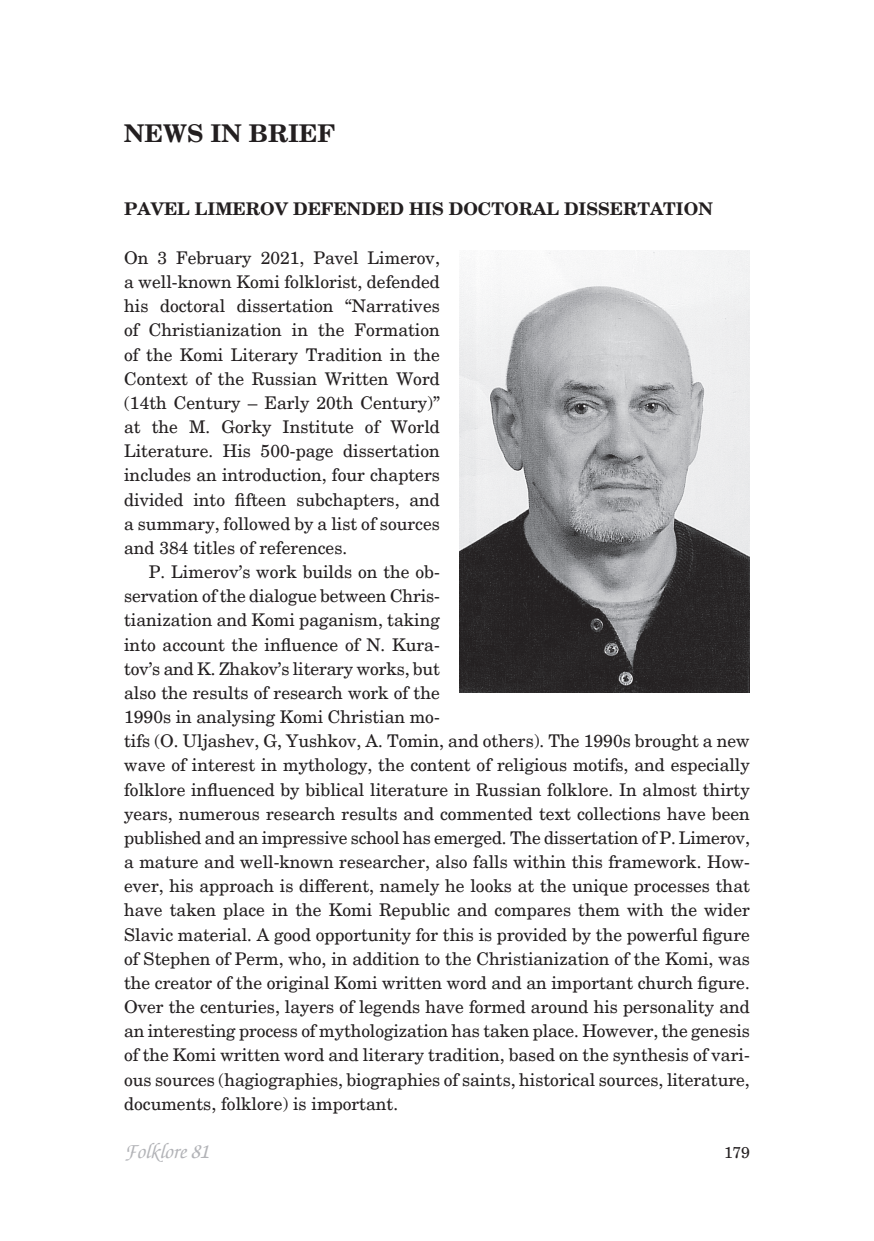
<style>
.page{position:relative;width:874px;height:1241px;background:#fff}
.page>*{position:absolute;margin:0;border:0;box-sizing:border-box;transform-origin:0 0}
.t1{font:700 24.5px "New Century Schlbk";color:#231f20}
.t2{font:italic 500 21px "Zapf Chancery";color:#b2b3b7}
.t3{font:17.5px/24.2px "New Century Schlbk";color:#231f20;text-align:justify}
.t4{font:700 17.5px "New Century Schlbk";color:#231f20}
.t5{font:15.75px "New Century Schlbk";color:#231f20}
</style>
<div class="page">
<img style="left:459px;top:251px;width:290px;height:441px">
<h1 class="t1" style="left:124px;top:118px;width:212px">NEWS IN BRIEF</h1>
<p class="t4" style="left:124px;top:197px;width:590px">PAVEL LIMEROV DEFENDED HIS DOCTORAL DISSERTATION</p>
<p class="t3" style="left:124px;top:246px;width:317px">On 3 February 2021, Pavel Limerov, a well-known Komi folklorist, defended his doctoral dissertation “Narratives of Christianization in the Formation of the Komi Literary Tradition in the Context of the Russian Written Word (14th Century – Early 20th Century)” at the M. Gorky Institute of World Literature. His 500-page dissertation includes an introduction, four chapters divided into fifteen subchapters, and a summary, followed by a list of sources and 384 titles of references.</p>
<p class="t3" style="left:124px;top:560px;width:627px;text-align:left;text-indent:25px">P. Limerov’s work builds on the ob-<br>servation of the dialogue between Chris-<br>tianization and Komi paganism, taking<br>into account the influence of N. Kura-<br>tov’s and K. Zhakov’s literary works, but<br>also the results of research work of the<br>1990s in analysing Komi Christian mo-<br>tifs (O. Uljashev, G, Yushkov, A. Tomin, and others). The 1990s brought a new wave of interest in mythology, the content of religious motifs, and especially folklore influenced by biblical literature in Russian folklore. In almost thirty years, numerous research results and commented text collections have been published and an impressive school has emerged. The dissertation of P. Limerov, a mature and well-known researcher, also falls within this framework. How&shy;ever, his approach is different, namely he looks at the unique processes that have taken place in the Komi Republic and compares them with the wider Slavic material. A good opportunity for this is provided by the powerful figure of Stephen of Perm, who, in addition to the Christianization of the Komi, was the creator of the original Komi written word and an important church figure.<br>Over the centuries, layers of legends have formed around his personality and an interesting process of mythologization has taken place. However, the genesis of the Komi written word and literary tradition, based on the synthesis of vari&shy;ous sources (hagiographies, biographies of saints, historical sources, literature, documents, folklore) is important.</p>
<p class="t2" style="left:124px;top:1137px;width:86px">Folklore 81</p>
<p class="t5" style="left:723px;top:1142px;width:27px">179</p>
</div>
